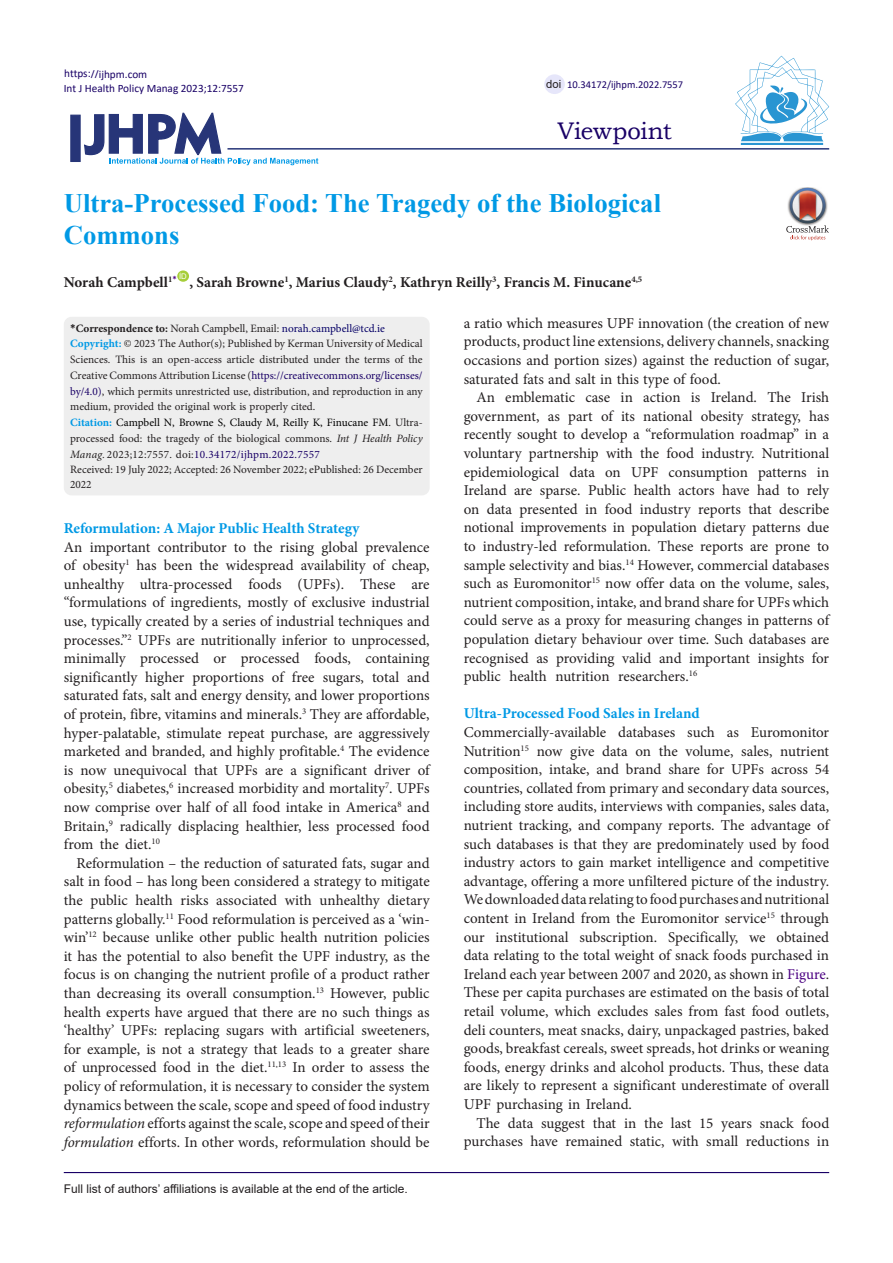
<style>
.page{position:relative;width:893px;height:1263px;background:#fff}
.page>*{position:absolute;margin:0;border:0;box-sizing:border-box;transform-origin:0 0}
.Default{font:700 26.7px/31.5px "Times New Roman";color:#0099e5}
.t1{font:24px "Bookman Old Style";letter-spacing:-.005em;color:#190066}
.annotation_text{font:15px/18.6px "Minion Pro";color:#231f20;text-align:justify}
.Default-2{font:700 15px "Minion Pro";color:#231f20}
.annotation_text-2{font:700 15px "Minion Pro";color:#0099e5}
.t2{font:12px "Arial";color:#231f20}
.Default-3{font:11.25px/15.8px "Minion Pro";color:#231f20;text-align:justify}
.t3{font:11.25px "Minion Pro";letter-spacing:-.005em;color:#050066}
.t4{font:11.25px "Calibri";color:#190066}
.t5{font:11.25px "Arial";color:#231f20}
.t6{font:10.5px "Calibri";color:#190066}
.t7{font:7.8px "Arial";color:#fff}
.s1{font-family:"Calibri";font-weight:700;color:#231f20}
.s2{font-weight:700;color:#231f20}
.s3{color:#231f20}
.s4{font-weight:700;color:#0099e5}
.s5{color:#190066}
.s6{color:#000}
.s7{font-style:italic}
.s8{color:#4b0082}
</style>
<div class="page">
<svg style="left:84px;top:112px;width:234px;height:53px"></svg>
<div style="left:70px;top:115px;width:11px;height:47px;background:#273578;border:1px solid #273578"></div>
<div style="left:177px;top:270px;width:12px;height:12px;background:#a6ce39;border-radius:50%"></div>
<hr style="left:227px;top:148px;width:602px;height:2px;background:#273578">
<hr style="left:64px;top:1172px;width:765px;height:1px;background:#190066">
<hr style="left:741px;top:143px;width:82px;height:2px;background:#2995d2">
<svg style="left:735px;top:56px;width:94px;height:85px"></svg>
<div style="left:544px;top:74px;width:21px;height:20px;background:#e6e6fa;border-radius:50%"></div>
<img style="left:801px;top:187px;width:13px;height:1px">
<svg style="left:786px;top:188px;width:43px;height:52px"></svg>
<div style="left:64px;top:317px;width:366px;height:178px;background:#eee;border-radius:8px"></div>
<p class="t4" style="left:64px;top:66px;width:85px">https://ijhpm.com</p>
<p class="t4" style="left:64px;top:81px;width:182px">Int J Health Policy Manag 2023;12:7557</p>
<p class="t5" style="left:546px;top:76px;width:17px">doi</p>
<p class="t6" style="left:567px;top:77px;width:118px">10.34172/ijhpm.2022.7557</p>
<p class="t1" style="left:557px;top:115px;width:116px">Viewpoint</p>
<p class="Default" style="left:64px;top:187px;width:599px">Ultra-Processed Food: The Tragedy of the Biological<br>Commons</p>
<p class="Default-2" style="left:64px;top:272px;width:114px">Norah Campbell<sup>1</sup><sup>*</sup></p>
<p class="t7" style="left:179px;top:271px;width:9px">ID</p>
<p class="Default-2" style="left:189px;top:272px;width:454px">, Sarah Browne<sup>1</sup>, Marius Claudy<sup>2</sup>, Kathryn Reilly<sup>3</sup>, Francis M. Finucane<sup>4,5</sup></p>
<p class="t3" style="left:70px;top:320px;width:316px"><span class="s1">*</span><span class="s2">Correspondence to:</span> <span class="s3">Norah Campbell, Email:</span> norah.campbell@tcd.ie</p>
<p class="Default-3" style="left:70px;top:336px;width:354px"><span class="s4">Copyright:</span> © 2023 The Author(s); Published by Kerman University of Medical Sciences. This is an open-access article distributed under the terms of the Creative Commons Attribution License (<span class="s5">https://creativecommons.org/licenses/ by/4.0)</span>, which permits unrestricted use, distribution, and reproduction in any medium, provided the original work is properly cited.</p>
<p class="Default-3" style="left:70px;top:415px;width:354px"><span class="s4">Citation:</span> <span class="s6">Campbell N, Browne S, Claudy M, Reilly K, Finucane FM</span>. Ultra&shy;processed food: the tragedy of the biological commons. <span class="s7">Int J Health Policy Manag.</span> 2023;12:7557. doi:<span class="s5">10.34172/ijhpm.2022.7557</span></p>
<p class="Default-3" style="left:70px;top:462px;width:354px;line-height:15px">Received: 19 July 2022; Accepted: 26 November 2022; ePublished: 26 December<br>2022</p>
<p class="annotation_text-2" style="left:64px;top:517px;width:297px">Reformulation: A Major Public Health Strategy</p>
<p class="annotation_text" style="left:64px;top:537px;width:367px">An important contributor to the rising global prevalence of obesity<sup>1</sup> has been the widespread availability of cheap, unhealthy ultra-processed foods (UPFs). These are “formulations of ingredients, mostly of exclusive industrial use, typically created by a series of industrial techniques and processes.”<sup>2</sup> UPFs are nutritionally inferior to unprocessed, minimally processed or processed foods, containing significantly higher proportions of free sugars, total and saturated fats, salt and energy density, and lower proportions of protein, fibre, vitamins and minerals.<sup>3</sup> They are affordable, hyper-palatable, stimulate repeat purchase, are aggressively marketed and branded, and highly profitable.<sup>4</sup> The evidence is now unequivocal that UPFs are a significant driver of obesity,<sup>5</sup> diabetes,<sup>6</sup> increased morbidity and mortality<sup>7</sup>. UPFs now comprise over half of all food intake in America<sup>8</sup> and Britain,<sup>9</sup> radically displacing healthier, less processed food from the diet.<sup>10</sup></p>
<p class="annotation_text" style="left:64px;top:854px;width:367px;text-indent:13px">Reformulation – the reduction of saturated fats, sugar and salt in food – has long been considered a strategy to mitigate the public health risks associated with unhealthy dietary patterns globally.<sup>11</sup> Food reformulation is perceived as a ‘win&shy;win’<sup>12</sup> because unlike other public health nutrition policies it has the potential to also benefit the UPF industry, as the focus is on changing the nutrient profile of a product rather than decreasing its overall consumption.<sup>13</sup> However, public health experts have argued that there are no such things as ‘healthy’ UPFs: replacing sugars with artificial sweeteners, for example, is not a strategy that leads to a greater share of unprocessed food in the diet.<sup>11,13</sup> In order to assess the policy of reformulation, it is necessary to consider the system dynamics between the scale, scope and speed of food industry <span class="s7">reformulation</span> efforts against the scale, scope and speed of their <span class="s7">formulation</span> efforts. In other words, reformulation should be</p>
<p class="t2" style="left:64px;top:1180px;width:346px">Full list of authors’ affiliations is available at the end of the article.</p>
<p class="annotation_text" style="left:464px;top:314px;width:367px">a ratio which measures UPF innovation (the creation of new products, product line extensions, delivery channels, snacking occasions and portion sizes) against the reduction of sugar, saturated fats and salt in this type of food.</p>
<p class="annotation_text" style="left:464px;top:388px;width:367px;text-indent:13px">An emblematic case in action is Ireland. The Irish government, as part of its national obesity strategy, has recently sought to develop a “reformulation roadmap” in a voluntary partnership with the food industry. Nutritional epidemiological data on UPF consumption patterns in Ireland are sparse. Public health actors have had to rely on data presented in food industry reports that describe notional improvements in population dietary patterns due to industry-led reformulation. These reports are prone to sample selectivity and bias.<sup>14</sup> However, commercial databases such as Euromonitor<sup>15</sup> now offer data on the volume, sales, nutrient composition, intake, and brand share for UPFs which could serve as a proxy for measuring changes in patterns of population dietary behaviour over time. Such databases are recognised as providing valid and important insights for public health nutrition researchers.<sup>16</sup></p>
<p class="annotation_text-2" style="left:464px;top:703px;width:238px">Ultra-Processed Food Sales in Ireland</p>
<p class="annotation_text" style="left:464px;top:723px;width:367px">Commercially-available databases such as Euromonitor Nutrition<sup>15</sup> now give data on the volume, sales, nutrient composition, intake, and brand share for UPFs across 54 countries, collated from primary and secondary data sources, including store audits, interviews with companies, sales data, nutrient tracking, and company reports. The advantage of such databases is that they are predominately used by food industry actors to gain market intelligence and competitive advantage, offering a more unfiltered picture of the industry.<br>We downloaded data relating to food purchases and nutritional content in Ireland from the Euromonitor service<sup>15</sup> through our institutional subscription. Specifically, we obtained data relating to the total weight of snack foods purchased in Ireland each year between 2007 and 2020, as shown in <span class="s8">Figure</span>.<br>These per capita purchases are estimated on the basis of total retail volume, which excludes sales from fast food outlets, deli counters, meat snacks, dairy, unpackaged pastries, baked goods, breakfast cereals, sweet spreads, hot drinks or weaning foods, energy drinks and alcohol products. Thus, these data are likely to represent a significant underestimate of overall UPF purchasing in Ireland.</p>
<p class="annotation_text" style="left:464px;top:1113px;width:367px;text-align:right">The data suggest that in the last 15 years snack food purchases have remained static, with small reductions in</p>
</div>
